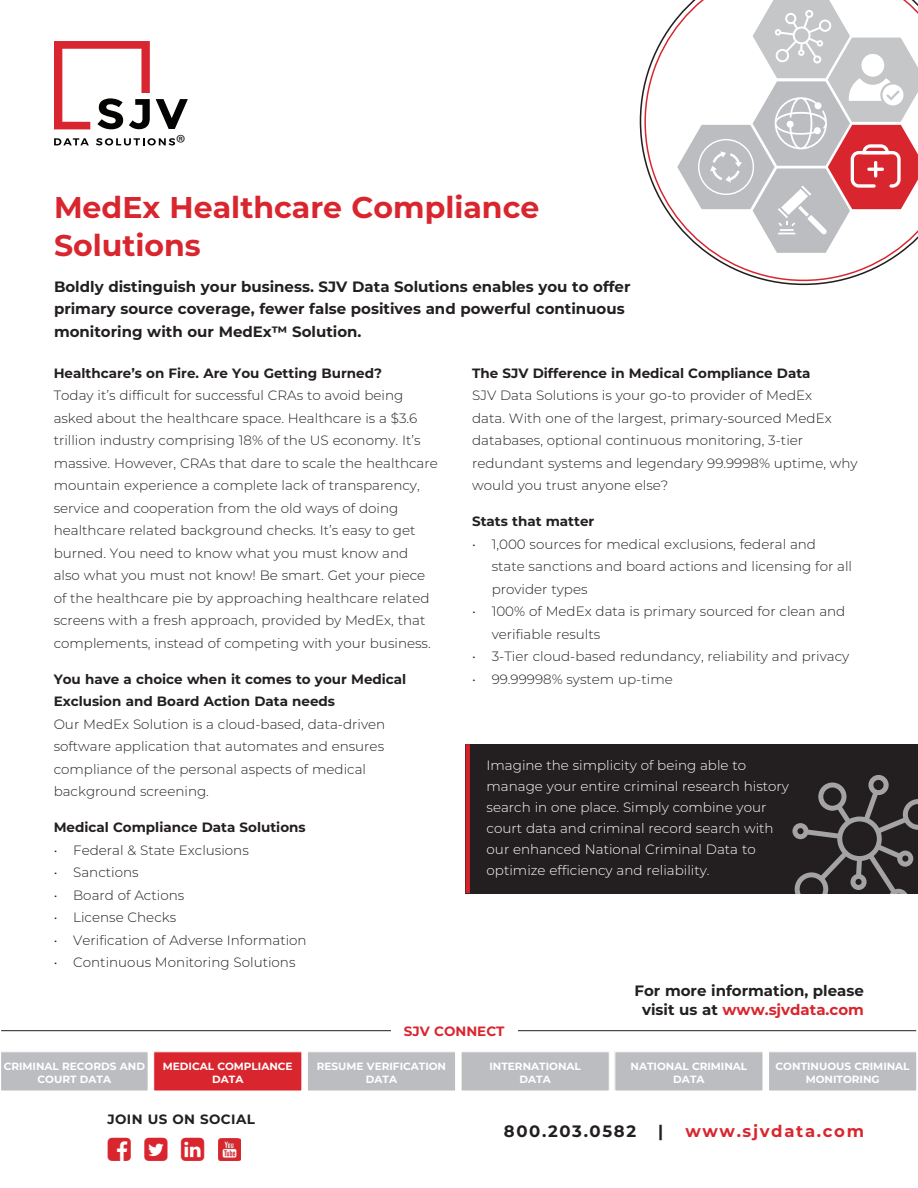
<style>
.page{position:relative;width:918px;height:1188px;background:#fff}
.page>*{position:absolute;margin:0;border:0;box-sizing:border-box;transform-origin:0 0}
.subhead_under_title{font:700 30px/37.5px "Montserrat";color:#d9262e}
.t1{font:23.55px "Myriad Pro";color:#231f20}
.t2{font:700 16.5px "Montserrat";letter-spacing:.1em;color:#d9262e}
.t3{font:700 16.5px "Montserrat";letter-spacing:.1em;color:#231f20}
.subhead_under_title-2{font:700 15px/22.5px "Montserrat";color:#231f20;text-align:center}
.Text{font:300 13.5px/22.5px "Montserrat";color:#231f20}
.Text-2{font:300 13.5px/21px "Montserrat";color:#fff}
.subhead{font:700 13.5px/22.5px "Montserrat";color:#231f20}
.subhead-2{font:700 13.5px "Montserrat";letter-spacing:.03em;color:#231f20}
.t4{font:700 13.5px "Montserrat";color:#d9262e}
.t5{font:700 10.5px/12.6px "Montserrat";color:#fff;text-align:center}
.s1{color:#d9262e}
</style>
<div class="page">
<div style="left:1px;top:1052px;width:147px;height:39px;background:#bcbdc0"></div>
<div style="left:0;top:1051px;width:149px;height:41px;border:1px solid #fff"></div>
<div style="left:154px;top:1052px;width:148px;height:39px;background:#d9262e"></div>
<div style="left:153px;top:1051px;width:149px;height:41px;border:1px solid #fff"></div>
<div style="left:307px;top:1052px;width:149px;height:39px;background:#bcbdc0"></div>
<div style="left:307px;top:1051px;width:149px;height:41px;border:1px solid #fff"></div>
<div style="left:461px;top:1052px;width:148px;height:39px;background:#bcbdc0"></div>
<div style="left:461px;top:1051px;width:149px;height:41px;border:1px solid #fff"></div>
<div style="left:615px;top:1052px;width:148px;height:39px;background:#bcbdc0"></div>
<div style="left:614px;top:1051px;width:150px;height:41px;border:1px solid #fff"></div>
<img style="left:218px;top:1138px;width:23px;height:23px">
<hr style="left:1px;top:1030px;width:915px;height:1px;background:#231f20">
<div style="left:391px;top:1023px;width:126px;height:16px;background:#fff"></div>
<div style="left:769px;top:1052px;width:148px;height:39px;background:#bcbdc0"></div>
<div style="left:768px;top:1051px;width:149px;height:41px;border:1px solid #fff"></div>
<svg style="left:54px;top:138px;width:35px;height:7px"></svg>
<svg style="left:96px;top:138px;width:79px;height:8px"></svg>
<svg style="left:54px;top:41px;width:96px;height:88px"></svg>
<svg style="left:156px;top:99px;width:32px;height:30px"></svg>
<svg style="left:640px;top:17px;width:261px;height:268px"></svg>
<svg style="left:677px;top:0;width:241px;height:253px"></svg>
<div style="left:466px;top:744px;width:452px;height:149px;background:#231f20"></div>
<div style="left:465px;top:744px;width:5px;height:149px;background:#d1232a"></div>
<svg style="left:792px;top:775px;width:126px;height:119px"></svg>
<h2 class="t1" style="left:176px;top:129px;width:11px">®</h2>
<p class="subhead_under_title" style="left:54px;top:187px;width:487px">MedEx Healthcare Compliance<br>Solutions</p>
<p class="subhead_under_title-2" style="left:54px;top:274px;width:578px;text-align:left">Boldly distinguish your business. SJV Data Solutions enables you to offer primary source coverage, fewer false positives and powerful continuous monitoring with our MedEx™ Solution.</p>
<p class="subhead" style="left:54px;top:361px;width:330px">Healthcare’s on Fire. Are You Getting Burned?</p>
<p class="Text" style="left:54px;top:384px;width:386px">Today it’s difficult for successful CRAs to avoid being asked about the healthcare space. Healthcare is a $3.6 trillion industry comprising 18% of the US economy. It’s massive. However, CRAs that dare to scale the healthcare mountain experience a complete lack of transparency, service and cooperation from the old ways of doing healthcare related background checks. It’s easy to get burned. You need to know what you must know and<br>also what you must not know! Be smart. Get your piece of the healthcare pie by approaching healthcare related screens with a fresh approach, provided by MedEx, that complements, instead of competing with your business.</p>
<p class="subhead" style="left:54px;top:667px;width:354px">You have a choice when it comes to your Medical<br>Exclusion and Board Action Data needs</p>
<p class="Text" style="left:54px;top:712px;width:333px">Our MedEx Solution is a cloud-based, data-driven software application that automates and ensures compliance of the personal aspects of medical background screening.</p>
<p class="subhead" style="left:54px;top:815px;width:254px">Medical Compliance Data Solutions</p>
<p class="Text" style="left:54px;top:838px;width:197px">• Federal &amp; State Exclusions</p>
<p class="Text" style="left:54px;top:861px;width:86px">• Sanctions</p>
<p class="Text" style="left:54px;top:883px;width:132px">• Board of Actions</p>
<p class="Text" style="left:54px;top:906px;width:124px">• License Checks</p>
<p class="Text" style="left:54px;top:928px;width:255px">• Verification of Adverse Information</p>
<p class="Text" style="left:54px;top:951px;width:243px">• Continuous Monitoring Solutions</p>
<p class="subhead" style="left:472px;top:361px;width:340px">The SJV Difference in Medical Compliance Data</p>
<p class="Text" style="left:472px;top:384px;width:387px">SJV Data Solutions is your go-to provider of MedEx<br>data. With one of the largest, primary-sourced MedEx databases, optional continuous monitoring, 3-tier redundant systems and legendary 99.9998% uptime, why would you trust anyone else?</p>
<p class="subhead" style="left:472px;top:509px;width:124px">Stats that matter</p>
<p class="Text" style="left:492px;top:532px;width:362px;text-indent:-20px">• 1,000 sources for medical exclusions, federal and state sanctions and board actions and licensing for all provider types</p>
<p class="Text" style="left:492px;top:600px;width:355px;text-indent:-20px">• 100% of MedEx data is primary sourced for clean and verifiable results</p>
<p class="Text" style="left:472px;top:645px;width:379px">• 3-Tier cloud-based redundancy, reliability and privacy</p>
<p class="Text" style="left:472px;top:667px;width:202px">• 99.99998% system up-time</p>
<p class="Text-2" style="left:487px;top:755px;width:304px">Imagine the simplicity of being able to manage your entire criminal research history search in one place. Simply combine your court data and criminal record search with our enhanced National Criminal Data to optimize efficiency and reliability.</p>
<p class="subhead_under_title-2" style="left:634px;top:980px;width:231px;line-height:19.5px">For more information, please visit us at <span class="s1">www.sjvdata.com</span></p>
<p class="t4" style="left:404px;top:1021px;width:102px">SJV CONNECT</p>
<p class="t5" style="left:4px;top:1060px;width:143px">CRIMINAL RECORDS AND<br>COURT DATA</p>
<p class="t5" style="left:163px;top:1060px;width:131px">MEDICAL COMPLIANCE<br>DATA</p>
<p class="t5" style="left:317px;top:1060px;width:131px">RESUME VERIFICATION<br>DATA</p>
<p class="t5" style="left:490px;top:1060px;width:93px">INTERNATIONAL<br>DATA</p>
<p class="t5" style="left:631px;top:1060px;width:118px">NATIONAL CRIMINAL<br>DATA</p>
<p class="subhead-2" style="left:107px;top:1110px;width:149px">JOIN US ON SOCIAL</p>
<p class="t5" style="left:776px;top:1060px;width:136px">CONTINUOUS CRIMINAL<br>MONITORING</p>
<p class="t3" style="left:504px;top:1119px;width:134px">800.203.0582</p>
<p class="t3" style="left:658px;top:1119px;width:7px">|</p>
<p class="t2" style="left:685px;top:1119px;width:180px">www.sjvdata.com</p>
</div>
